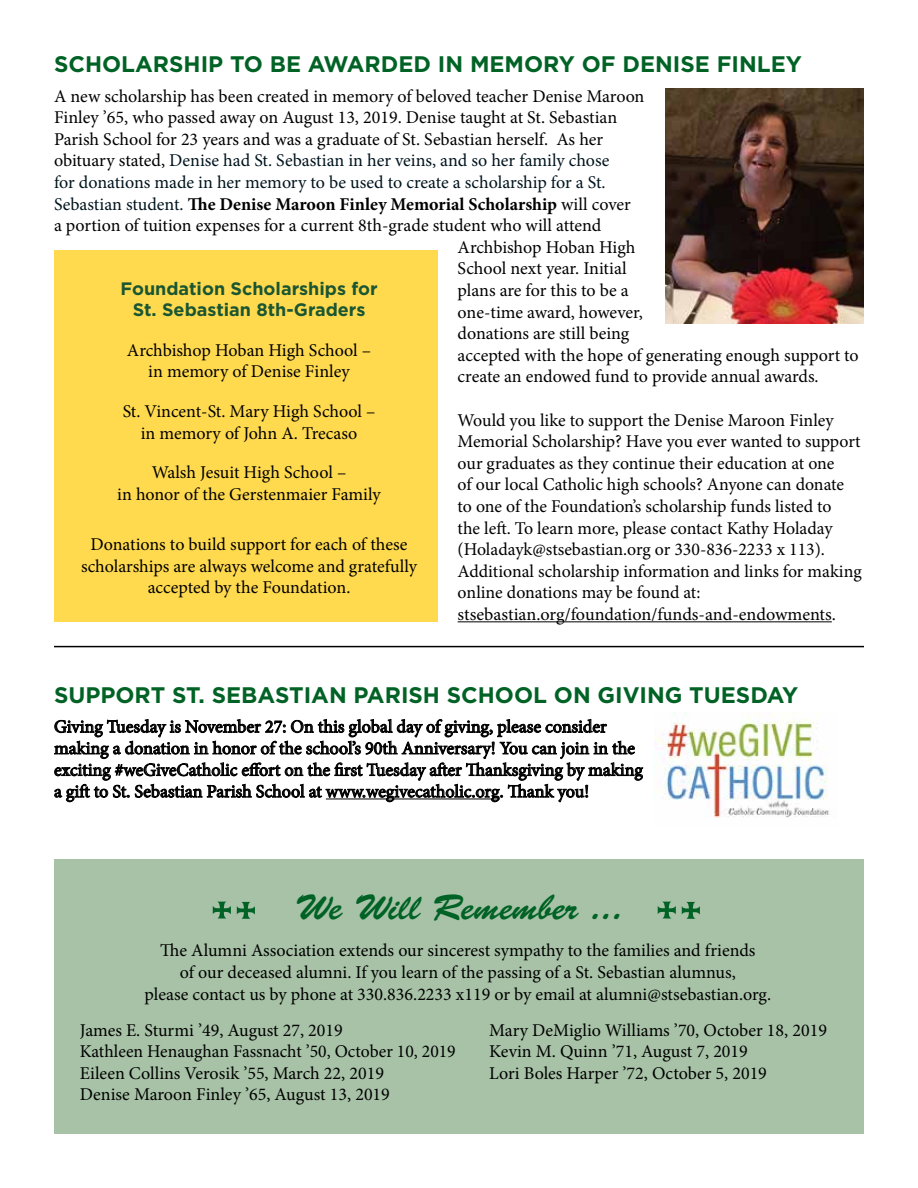
<style>
.page{position:relative;width:918px;height:1188px;background:#fff}
.page>*{position:absolute;margin:0;border:0;box-sizing:border-box;transform-origin:0 0}
.t1{font:36px "Brush Script Std";color:#006225}
.t2{font:700 22.5px "Gotham";color:#006225}
.t3{font:18px/21.6px "Minion Pro";color:#000;text-align:center}
.t4{font:18px "Minion Pro";letter-spacing:-.005em;color:#00141e}
.t5{font:700 18px "Minion Pro";color:#000}
.t6{font:700 18px/21.6px "Gotham";color:#1a5632;text-align:center}
.s1{color:#000}
.s2{font-weight:400;color:#00141e}
.s3{font-weight:400}
</style>
<div class="page">
<div style="left:54px;top:860px;width:810px;height:274px;background:#a7c2a7"></div>
<svg style="left:237px;top:902px;width:18px;height:17px"></svg>
<svg style="left:213px;top:902px;width:18px;height:17px"></svg>
<svg style="left:682px;top:902px;width:18px;height:17px"></svg>
<svg style="left:658px;top:902px;width:18px;height:17px"></svg>
<hr style="left:458px;top:621px;width:374px;height:1px;background:#000">
<div style="left:54px;top:251px;width:383px;height:371px;background:#ffda4f"></div>
<img style="left:665px;top:89px;width:199px;height:235px">
<img style="left:654px;top:713px;width:176px;height:105px">
<svg style="left:54px;top:719px;width:590px;height:84px"></svg>
<hr style="left:54px;top:646px;width:810px;height:1px;background:#000">
<p class="t2" style="left:54px;top:49px;width:749px">SCHOLARSHIP TO BE AWARDED IN MEMORY OF DENISE FINLEY</p>
<p class="t3" style="left:54px;top:85px;width:592px">A new scholarship has been created in memory of beloved teacher Denise Maroon</p>
<p class="t3" style="left:54px;top:107px;width:565px">Finley ’65, who passed away on August 13, 2019. Denise taught at St. Sebastian</p>
<p class="t3" style="left:54px;top:128px;width:551px">Parish School for 23 years and was a graduate of St. Sebastian herself. As her</p>
<p class="t4" style="left:54px;top:149px;width:557px"><span class="s1">obituary stated,</span> Denise had St. Sebastian in her veins, and so her family chose</p>
<p class="t4" style="left:54px;top:170px;width:553px">for donations made in her memory to be used to create a scholarship for a St.</p>
<p class="t5" style="left:54px;top:191px;width:578px"><span class="s2">Sebastian student.</span> The Denise Maroon Finley Memorial Scholarship <span class="s3">will cover</span></p>
<p class="t3" style="left:54px;top:215px;width:549px">a portion of tuition expenses for a current 8th-grade student who will attend</p>
<p class="t3" style="left:458px;top:236px;width:179px">Archbishop Hoban High</p>
<p class="t3" style="left:458px;top:258px;width:171px">School next year. Initial</p>
<p class="t3" style="left:458px;top:280px;width:173px">plans are for this to be a</p>
<p class="t3" style="left:458px;top:301px;width:187px">one-time award, however,</p>
<p class="t3" style="left:458px;top:323px;width:173px">donations are still being</p>
<p class="t3" style="left:458px;top:344px;width:403px">accepted with the hope of generating enough support to</p>
<p class="t3" style="left:458px;top:366px;width:363px">create an endowed fund to provide annual awards.</p>
<p class="t3" style="left:458px;top:409px;width:406px;text-align:left">Would you like to support the Denise Maroon Finley Memorial Scholarship? Have you ever wanted to support our graduates as they continue their education at one<br>of our local Catholic high schools? Anyone can donate to one of the Foundation’s scholarship funds listed to<br>the left. To learn more, please contact Kathy Holaday (Holadayk@stsebastian.org or 330-836-2233 x 113).<br>Additional scholarship information and links for making online donations may be found at: stsebastian.org/foundation/funds-and-endowments.</p>
<p class="t6" style="left:121px;top:277px;width:259px">Foundation Scholarships for<br>St. Sebastian 8th-Graders</p>
<p class="t3" style="left:127px;top:339px;width:246px">Archbishop Hoban High School – in memory of Denise Finley</p>
<p class="t3" style="left:123px;top:401px;width:254px">St. Vincent-St. Mary High School – in memory of John A. Trecaso</p>
<p class="t3" style="left:117px;top:462px;width:265px">Walsh Jesuit High School –<br>in honor of the Gerstenmaier Family</p>
<p class="t3" style="left:81px;top:533px;width:338px">Donations to build support for each of these scholarships are always welcome and gratefully accepted by the Foundation.</p>
<p class="t2" style="left:54px;top:680px;width:746px">SUPPORT ST. SEBASTIAN PARISH SCHOOL ON GIVING TUESDAY</p>
<p class="t3" style="left:54px;top:716px;width:590px;text-align:left">Giving Tuesday is November 27: On this global day of giving, please consider making a donation in honor of the school’s 90th Anniversary! You can join in the exciting #weGiveCatholic effort on the first Tuesday after Thanksgiving by making a gift to St. Sebastian Parish School at www.wegivecatholic.org. Thank you!</p>
<h1 class="t1" style="left:295px;top:887px;width:329px">We Will Remember ...</h1>
<p class="t3" style="left:145px;top:940px;width:628px">The Alumni Association extends our sincerest sympathy to the families and friends<br>of our deceased alumni. If you learn of the passing of a St. Sebastian alumnus,<br>please contact us by phone at 330.836.2233 x119 or by email at alumni@stsebastian.org.</p>
<p class="t3" style="left:80px;top:1019px;width:377px;text-align:left">James E. Sturmi ’49, August 27, 2019<br>Kathleen Henaughan Fassnacht ’50, October 10, 2019<br>Eileen Collins Verosik ’55, March 22, 2019<br>Denise Maroon Finley ’65, August 13, 2019</p>
<p class="t3" style="left:489px;top:1019px;width:339px;text-align:left">Mary DeMiglio Williams ’70, October 18, 2019<br>Kevin M. Quinn ’71, August 7, 2019<br>Lori Boles Harper ’72, October 5, 2019</p>
</div>
